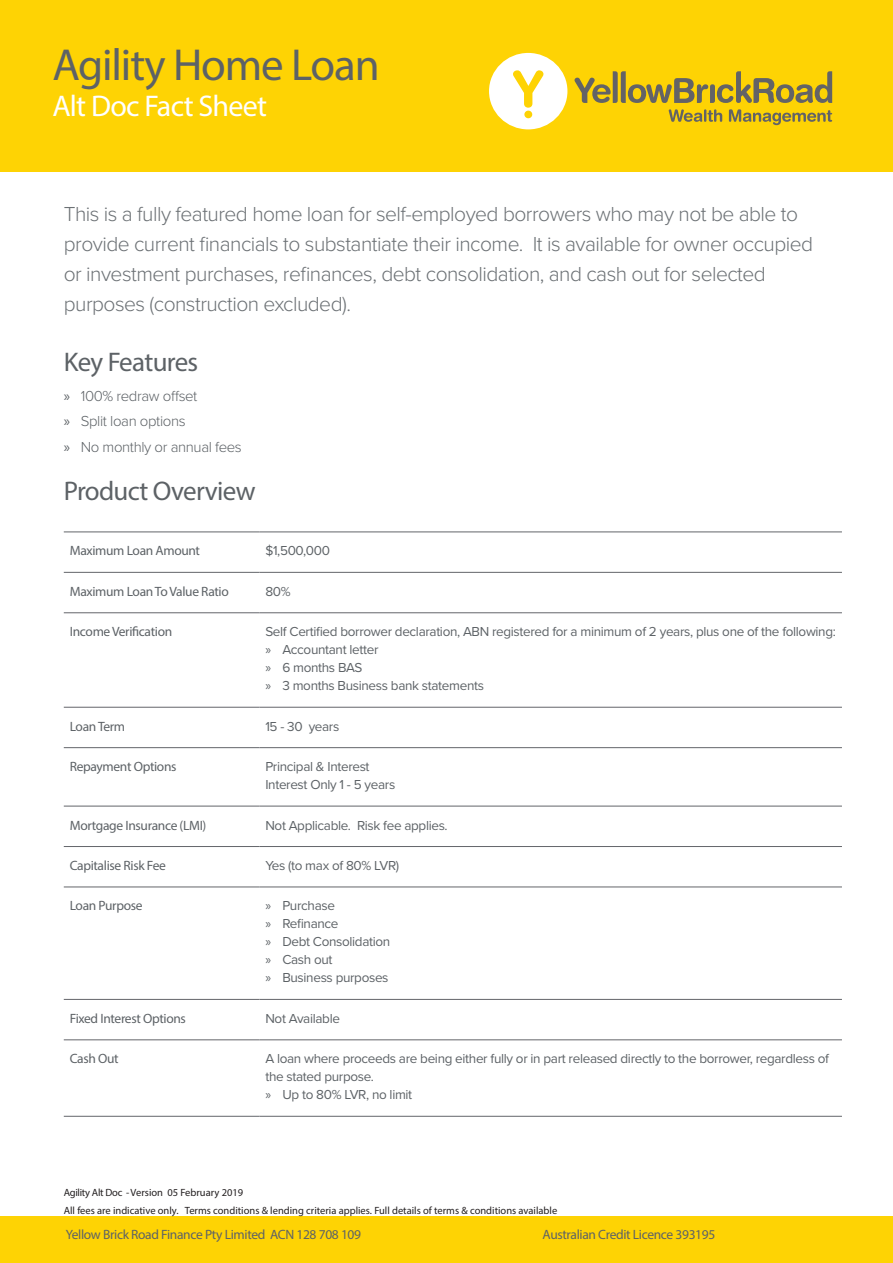
<style>
.page{position:relative;width:893px;height:1263px;background:#fff}
.page>*{position:absolute;margin:0;border:0;box-sizing:border-box;transform-origin:0 0}
.t1{font:45px "Myriad Pro";letter-spacing:-.025em;color:#5d6266}
.t2{font:30px "Myriad Pro";letter-spacing:-.025em;color:#fff}
.t3{font:27px "Myriad Pro";letter-spacing:-.025em;color:#5d6266}
.t4{font:300 21px/30px "Proxima Nova";letter-spacing:-.025em;color:#6c7175}
.t5{font:300 15px "Proxima Nova";letter-spacing:-.025em;color:#5d6266}
.t6{font:13.5px/18px "Proxima Nova";letter-spacing:-.025em;color:#5d6266}
.t7{font:13.5px "Myriad Pro";letter-spacing:-.025em;color:#5d6266}
.t8{font:10.5px/18px "Myriad Pro";color:#231f20}
.s1{font-family:"Myriad Pro";font-weight:400}
.s2{font-family:"Myriad Pro"}
</style>
<div class="page">
<hr style="left:64px;top:532px;width:195px;height:1px;background:#63656a">
<hr style="left:259px;top:532px;width:583px;height:1px;background:#63656a">
<hr style="left:64px;top:572px;width:195px;height:1px;background:#63656a">
<hr style="left:259px;top:572px;width:583px;height:1px;background:#63656a">
<hr style="left:64px;top:612px;width:195px;height:1px;background:#63656a">
<hr style="left:259px;top:612px;width:583px;height:1px;background:#63656a">
<hr style="left:64px;top:707px;width:195px;height:1px;background:#63656a">
<hr style="left:259px;top:707px;width:583px;height:1px;background:#63656a">
<hr style="left:64px;top:747px;width:195px;height:1px;background:#63656a">
<hr style="left:259px;top:747px;width:583px;height:1px;background:#63656a">
<hr style="left:64px;top:806px;width:195px;height:1px;background:#63656a">
<hr style="left:259px;top:806px;width:583px;height:1px;background:#63656a">
<hr style="left:64px;top:846px;width:195px;height:1px;background:#63656a">
<hr style="left:259px;top:846px;width:583px;height:1px;background:#63656a">
<hr style="left:64px;top:887px;width:195px;height:1px;background:#63656a">
<hr style="left:259px;top:887px;width:583px;height:1px;background:#63656a">
<hr style="left:64px;top:999px;width:195px;height:1px;background:#63656a">
<hr style="left:259px;top:999px;width:583px;height:1px;background:#63656a">
<hr style="left:64px;top:1039px;width:195px;height:1px;background:#63656a">
<hr style="left:259px;top:1039px;width:583px;height:1px;background:#63656a">
<hr style="left:64px;top:1116px;width:195px;height:1px;background:#63656a">
<hr style="left:259px;top:1116px;width:583px;height:1px;background:#63656a">
<div style="left:0;top:0;width:893px;height:171px;background:#fed304"></div>
<svg style="left:489px;top:53px;width:78px;height:76px"></svg>
<svg style="left:669px;top:109px;width:53px;height:13px"></svg>
<svg style="left:729px;top:109px;width:103px;height:16px"></svg>
<svg style="left:717px;top:71px;width:115px;height:32px"></svg>
<div style="left:710px;top:84px;width:5px;height:19px;background:#636366;border-radius:2px"></div>
<svg style="left:574px;top:71px;width:134px;height:32px"></svg>
<div style="left:0;top:1216px;width:893px;height:47px;background:#fed304"></div>
<h1 class="t1" style="left:52px;top:37px;width:329px">Agility Home Loan</h1>
<h2 class="t2" style="left:52px;top:88px;width:216px">Alt Doc Fact Sheet</h2>
<p class="t4" style="left:64px;top:198px;width:751px">This is a fully featured home loan for self-employed borrowers who may not be able to provide current financials to substantiate their income. It is available for owner occupied or investment purchases, refinances, debt consolidation, and cash out for selected purposes (construction excluded).</p>
<p class="t3" style="left:64px;top:345px;width:136px">Key Features</p>
<p class="t5" style="left:64px;top:384px;width:135px"><span class="s1">»</span> 100% redraw offset</p>
<p class="t5" style="left:64px;top:410px;width:123px"><span class="s1">»</span> Split loan options</p>
<p class="t5" style="left:64px;top:435px;width:180px"><span class="s1">»</span> No monthly or annual fees</p>
<p class="t3" style="left:64px;top:474px;width:193px">Product Overview</p>
<p class="t7" style="left:70px;top:542px;width:132px">Maximum Loan Amount</p>
<p class="t6" style="left:265px;top:541px;width:66px">$1,500,000</p>
<p class="t7" style="left:70px;top:583px;width:161px">Maximum Loan To Value Ratio</p>
<p class="t6" style="left:265px;top:582px;width:27px">80%</p>
<p class="t7" style="left:70px;top:623px;width:104px">Income Verification</p>
<p class="t6" style="left:265px;top:622px;width:572px">Self Certified borrower declaration, ABN registered for a minimum of 2 years, plus one of the following:</p>
<p class="t6" style="left:265px;top:640px;width:115px"><span class="s2">»</span> Accountant letter</p>
<p class="t6" style="left:265px;top:658px;width:99px"><span class="s2">»</span> 6 months BAS</p>
<p class="t6" style="left:265px;top:676px;width:220px"><span class="s2">»</span> 3 months Business bank statements</p>
<p class="t7" style="left:70px;top:718px;width:57px">Loan Term</p>
<p class="t6" style="left:265px;top:716px;width:75px">15 - 30 years</p>
<p class="t7" style="left:70px;top:758px;width:108px">Repayment Options</p>
<p class="t6" style="left:265px;top:757px;width:106px">Principal &amp; Interest</p>
<p class="t6" style="left:265px;top:775px;width:131px">Interest Only 1 - 5 years</p>
<p class="t7" style="left:70px;top:817px;width:138px">Mortgage Insurance (LMI)</p>
<p class="t6" style="left:265px;top:815px;width:184px">Not Applicable. Risk fee applies.</p>
<p class="t7" style="left:70px;top:857px;width:98px">Capitalise Risk Fee</p>
<p class="t6" style="left:265px;top:856px;width:135px">Yes (to max of 80% LVR)</p>
<p class="t7" style="left:70px;top:897px;width:74px">Loan Purpose</p>
<p class="t6" style="left:265px;top:896px;width:71px"><span class="s2">»</span> Purchase</p>
<p class="t6" style="left:265px;top:914px;width:75px"><span class="s2">»</span> Refinance</p>
<p class="t6" style="left:265px;top:932px;width:126px"><span class="s2">»</span> Debt Consolidation</p>
<p class="t6" style="left:265px;top:950px;width:69px"><span class="s2">»</span> Cash out</p>
<p class="t6" style="left:265px;top:968px;width:125px"><span class="s2">»</span> Business purposes</p>
<p class="t7" style="left:70px;top:1010px;width:118px">Fixed Interest Options</p>
<p class="t6" style="left:265px;top:1009px;width:76px">Not Available</p>
<p class="t7" style="left:70px;top:1050px;width:50px">Cash Out</p>
<p class="t6" style="left:265px;top:1049px;width:565px">A loan where proceeds are being either fully or in part released directly to the borrower, regardless of the stated purpose.</p>
<p class="t6" style="left:265px;top:1085px;width:148px"><span class="s2">»</span> Up to 80% LVR, no limit</p>
<p class="t8" style="left:64px;top:1183px;width:495px">Agility Alt Doc - Version 05 February 2019<br>All fees are indicative only. Terms conditions &amp; lending criteria applies. Full details of terms &amp; conditions available</p>
<p class="t7" style="left:66px;top:1226px;width:297px">Yellow Brick Road Finance Pty Limited ACN 128 708 109</p>
<p class="t7" style="left:543px;top:1226px;width:174px">Australian Credit Licence 393195</p>
</div>
